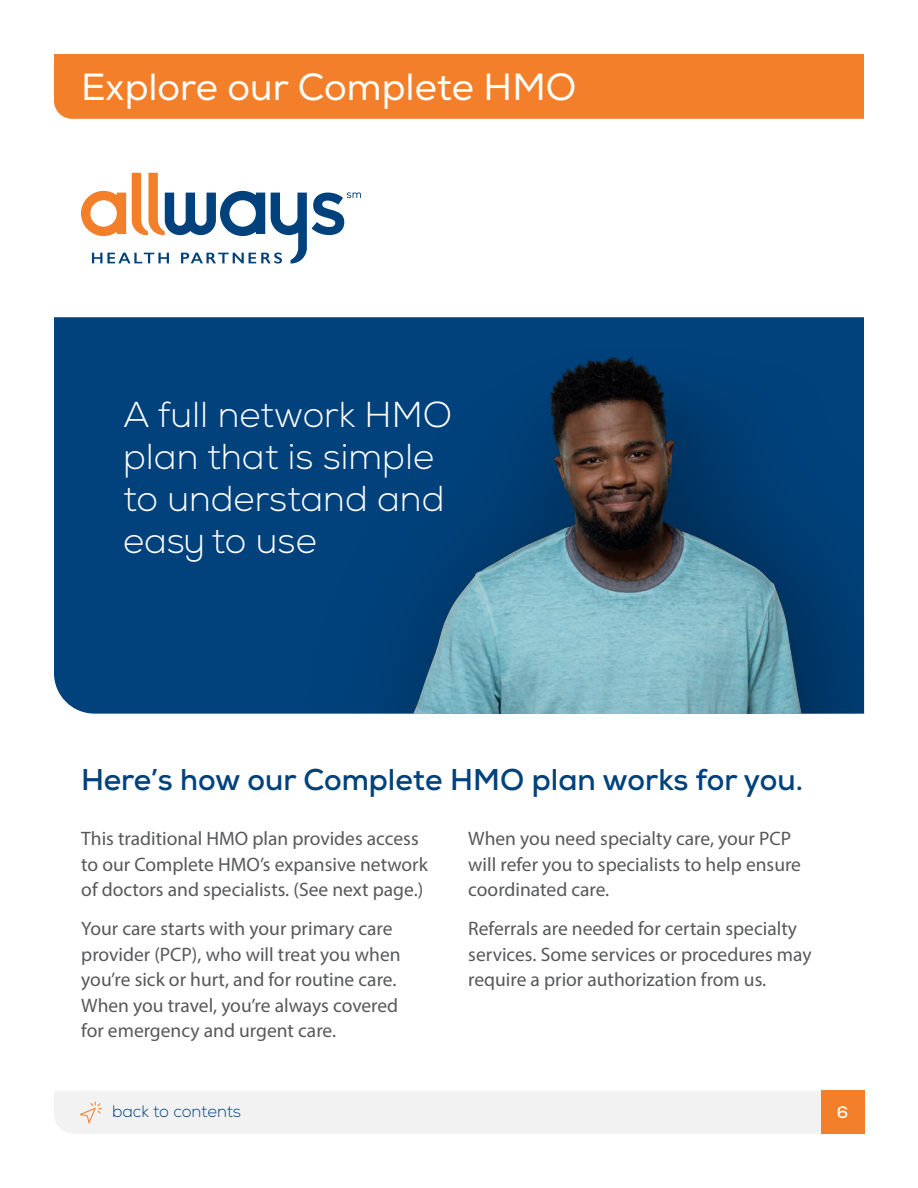
<style>
.page{position:relative;width:918px;height:1188px;background:#fff}
.page>*{position:absolute;margin:0;border:0;box-sizing:border-box;transform-origin:0 0}
.t1{font:300 36px/42px "Nexa";color:#fff}
.t2{font:36px "Nexa";color:#fff}
.t3{font:700 30px "Nexa";color:#01427c}
.t4{font:19.5px/25.5px "Myriad Pro";color:#57585a}
.t5{font:300 16.5px "Nexa";color:#01427c}
.t6{font:700 16.5px "Nexa";color:#fff}
</style>
<div class="page">
<div style="left:54px;top:54px;width:810px;height:65px;background:#f47f2a"></div>
<div style="left:54px;top:1091px;width:810px;height:43px;background:#f2f2f2"></div>
<div style="left:54px;top:317px;width:810px;height:397px;background:#01427c"></div>
<img style="left:284px;top:319px;width:580px;height:395px">
<svg style="left:81px;top:173px;width:280px;height:91px"></svg>
<p class="t2" style="left:81px;top:64px;width:497px">Explore our Complete HMO</p>
<p class="t1" style="left:123px;top:394px;width:330px">A full network HMO plan that is simple to understand and easy to use</p>
<p class="t3" style="left:81px;top:760px;width:724px">Here’s how our Complete HMO plan works for you.</p>
<p class="t4" style="left:81px;top:826px;width:348px">This traditional HMO plan provides access to our Complete HMO’s expansive network of doctors and specialists. (See next page.)</p>
<p class="t4" style="left:81px;top:916px;width:321px">Your care starts with your primary care provider (PCP), who will treat you when you’re sick or hurt, and for routine care.<br>When you travel, you’re always covered for emergency and urgent care.</p>
<p class="t4" style="left:468px;top:826px;width:334px">When you need specialty care, your PCP will refer you to specialists to help ensure coordinated care.</p>
<p class="t4" style="left:468px;top:916px;width:345px">Referrals are needed for certain specialty services. Some services or procedures may require a prior authorization from us.</p>
<p class="t5" style="left:112px;top:1102px;width:131px">back to contents</p>
<p class="t6" style="left:837px;top:1102px;width:13px">6</p>
</div>
